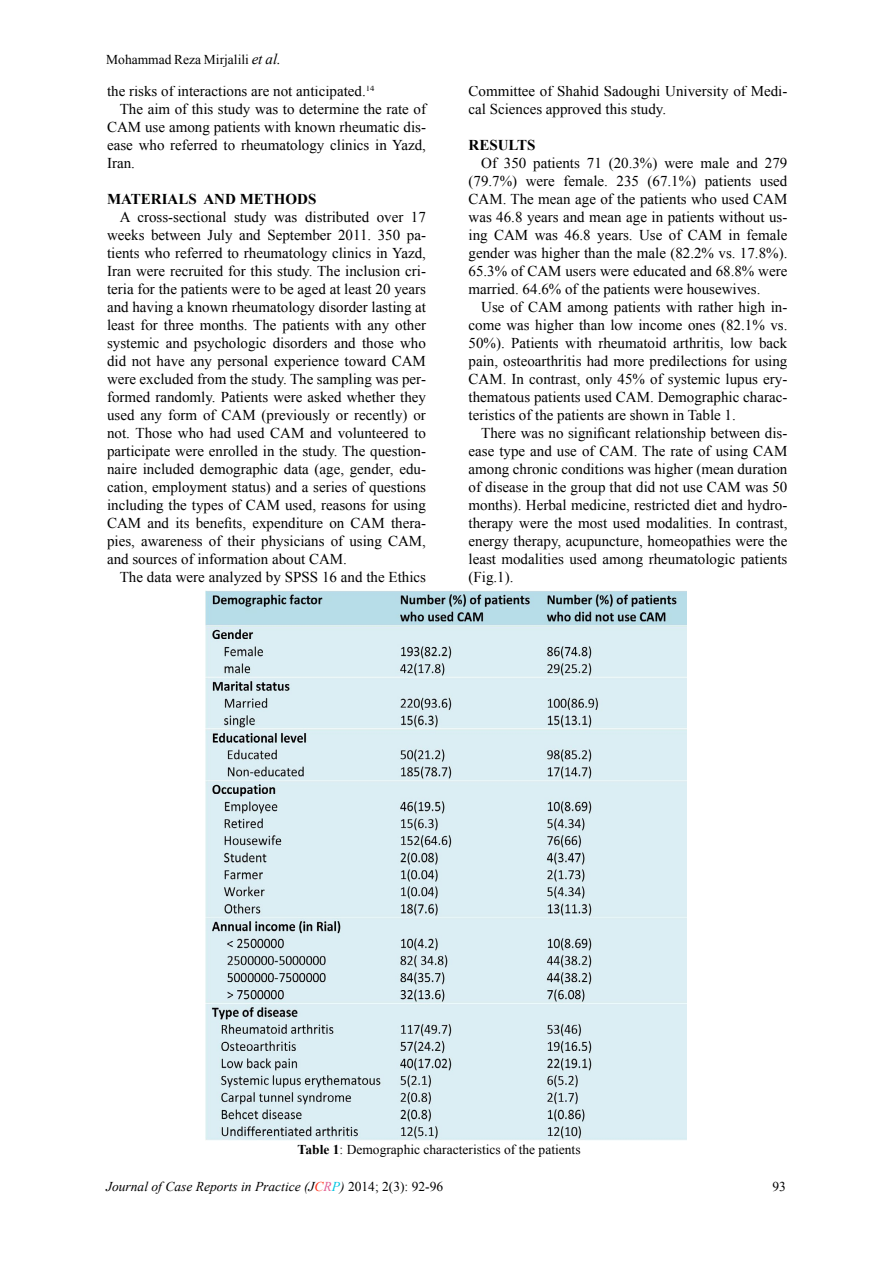
<style>
.page{position:relative;width:893px;height:1263px;background:#fff}
.page>*{position:absolute;margin:0;border:0;box-sizing:border-box;transform-origin:0 0}
.t1{font:15px/18px "Times New Roman";color:#000}
.t2{font:700 15px "Times New Roman";color:#000}
.t3{font:italic 15px "Times New Roman";color:#000}
.t4{font:13.5px "Times New Roman";color:#000}
.t5{font:italic 13.5px "Times New Roman";color:#000}
.t6{font:8.7px "Times New Roman";color:#000}
.s1{font-size:15px}
.s2{font-weight:700}
.s3{color:#ff2f16}
.s4{color:#e05e92}
.s5{color:#00c5e2}
.s6{font-style:normal}
</style>
<div class="page">
<img style="left:205px;top:590px;width:482px;height:550px">
<p class="t3" style="left:252px;top:48px;width:31px">et al.</p>
<p class="t4" style="left:106px;top:50px;width:144px">Mohammad Reza Mirjalili</p>
<p class="t6" style="left:362px;top:82px;width:14px"><span class="s1">.</span>14</p>
<p class="t1" style="left:120px;top:82px;width:308px;text-indent:-13px">the risks of interactions are not anticipated<br>The aim of this study was to determine the rate of</p>
<p class="t1" style="left:107px;top:136px;width:320px">ease who referred to rheumatology clinics in Yazd,</p>
<p class="t1" style="left:107px;top:118px;width:320px">CAM use among patients with known rheumatic dis-</p>
<p class="t1" style="left:107px;top:154px;width:29px">Iran.</p>
<p class="t2" style="left:107px;top:189px;width:211px">MATERIALS AND METHODS</p>
<p class="t1" style="left:411px;top:208px;width:16px">17</p>
<p class="t1" style="left:120px;top:208px;width:108px">A cross-sectional</p>
<p class="t1" style="left:107px;top:244px;width:320px">tients who referred to rheumatology clinics in Yazd,</p>
<p class="t1" style="left:234px;top:208px;width:34px">study</p>
<p class="t1" style="left:305px;top:208px;width:66px">distributed</p>
<p class="t1" style="left:377px;top:208px;width:28px">over</p>
<p class="t1" style="left:274px;top:208px;width:25px">was</p>
<p class="t1" style="left:107px;top:226px;width:320px">weeks between July and September 2011. 350 pa-</p>
<p class="t1" style="left:107px;top:262px;width:320px">Iran were recruited for this study. The inclusion cri-</p>
<p class="t1" style="left:107px;top:298px;width:320px;text-align:justify">and having a known rheumatology disorder lasting at least for three months. The patients with any other systemic and psychologic disorders and those who did not have any personal experience toward CAM</p>
<p class="t1" style="left:107px;top:388px;width:320px">formed randomly. Patients were asked whether they</p>
<p class="t1" style="left:107px;top:280px;width:320px">teria for the patients were to be aged at least 20 years</p>
<p class="t1" style="left:107px;top:370px;width:320px">were excluded from the study. The sampling was per-</p>
<p class="t1" style="left:107px;top:406px;width:320px">used any form of CAM (previously or recently) or not. Those who had used CAM and volunteered to</p>
<p class="t1" style="left:107px;top:442px;width:320px">participate were enrolled in the study. The question-</p>
<p class="t1" style="left:107px;top:460px;width:320px">naire included demographic data (age, gender, edu-</p>
<p class="t1" style="left:107px;top:478px;width:320px">cation, employment status) and a series of questions</p>
<p class="t1" style="left:107px;top:496px;width:320px">including the types of CAM used, reasons for using</p>
<p class="t1" style="left:107px;top:532px;width:320px">pies, awareness of their physicians of using CAM,</p>
<p class="t1" style="left:107px;top:514px;width:320px">CAM and its benefits, expenditure on CAM thera-</p>
<p class="t1" style="left:120px;top:550px;width:308px;text-indent:-13px">and sources of information about CAM.<br>The data were analyzed by SPSS 16 and the Ethics</p>
<p class="t1" style="left:468px;top:82px;width:320px">Committee of Shahid Sadoughi University of Medi-</p>
<p class="t1" style="left:468px;top:100px;width:199px">cal Sciences approved this study.</p>
<p class="t2" style="left:468px;top:135px;width:68px">RESULTS</p>
<p class="t1" style="left:533px;top:154px;width:48px">patients</p>
<p class="t1" style="left:481px;top:154px;width:17px">Of</p>
<p class="t1" style="left:504px;top:154px;width:24px">350</p>
<p class="t1" style="left:587px;top:154px;width:16px">71</p>
<p class="t1" style="left:609px;top:154px;width:50px">(20.3%)</p>
<p class="t1" style="left:700px;top:154px;width:31px">male</p>
<p class="t1" style="left:736px;top:154px;width:23px">and</p>
<p class="t1" style="left:765px;top:154px;width:24px">279</p>
<p class="t1" style="left:664px;top:154px;width:31px">were</p>
<p class="t1" style="left:468px;top:172px;width:320px">(79.7%)<br>CAM. The mean age of the patients who used CAM</p>
<p class="t1" style="left:468px;top:226px;width:320px">ing CAM was 46.8 years. Use of CAM in female</p>
<p class="t1" style="left:563px;top:172px;width:46px">female.</p>
<p class="t1" style="left:647px;top:172px;width:50px">(67.1%)</p>
<p class="t1" style="left:705px;top:172px;width:48px">patients</p>
<p class="t1" style="left:760px;top:172px;width:29px">used</p>
<p class="t1" style="left:616px;top:172px;width:24px">235</p>
<p class="t1" style="left:526px;top:172px;width:31px">were</p>
<p class="t1" style="left:468px;top:208px;width:320px">was 46.8 years and mean age in patients without us-</p>
<p class="t1" style="left:468px;top:244px;width:320px;text-align:justify">gender was higher than the male (82.2% vs. 17.8% .( 65.3% of CAM users were educated and 68.8% were married. 64.6% of the patients were housewives.</p>
<p class="t1" style="left:468px;top:316px;width:320px">come was higher than low income ones (82.1% vs.</p>
<p class="t1" style="left:481px;top:298px;width:308px">Use of CAM among patients with rather high in-</p>
<p class="t1" style="left:468px;top:334px;width:320px">50% .) Patients with rheumatoid arthritis, low back pain, osteoarthritis had more predilections for using</p>
<p class="t1" style="left:468px;top:370px;width:320px">CAM. In contrast, only 45% of systemic lupus ery-</p>
<p class="t1" style="left:468px;top:388px;width:320px">thematous patients used CAM. Demographic charac-</p>
<p class="t1" style="left:468px;top:406px;width:269px">teristics of the patients are shown in Table 1.</p>
<p class="t1" style="left:481px;top:424px;width:308px">There was no significant relationship between dis-</p>
<p class="t1" style="left:468px;top:460px;width:320px">among chronic conditions was higher (mean duration of disease in the group that did not use CAM was 50</p>
<p class="t1" style="left:468px;top:514px;width:320px">therapy were the most used modalities. In contrast,</p>
<p class="t1" style="left:468px;top:442px;width:320px">ease type and use of CAM. The rate of using CAM</p>
<p class="t1" style="left:468px;top:496px;width:320px">months .) Herbal medicine, restricted diet and hydro-</p>
<p class="t1" style="left:468px;top:532px;width:320px;text-align:justify">energy therapy, acupuncture, homeopathies were the least modalities used among rheumatologic patients (Fig.1 .(</p>
<p class="t4" style="left:298px;top:1140px;width:284px"><span class="s2">TABLE 1</span>: Demographic characteristics of the patients</p>
<p class="t5" style="left:106px;top:1177px;width:339px">Journal of Case Reports in Practice (J<span class="s3">C</span><span class="s4">R</span><span class="s5">P</span>( <span class="s6">2014 : (3)2; 92-96</span></p>
<p class="t4" style="left:772px;top:1177px;width:15px">93</p>
</div>
